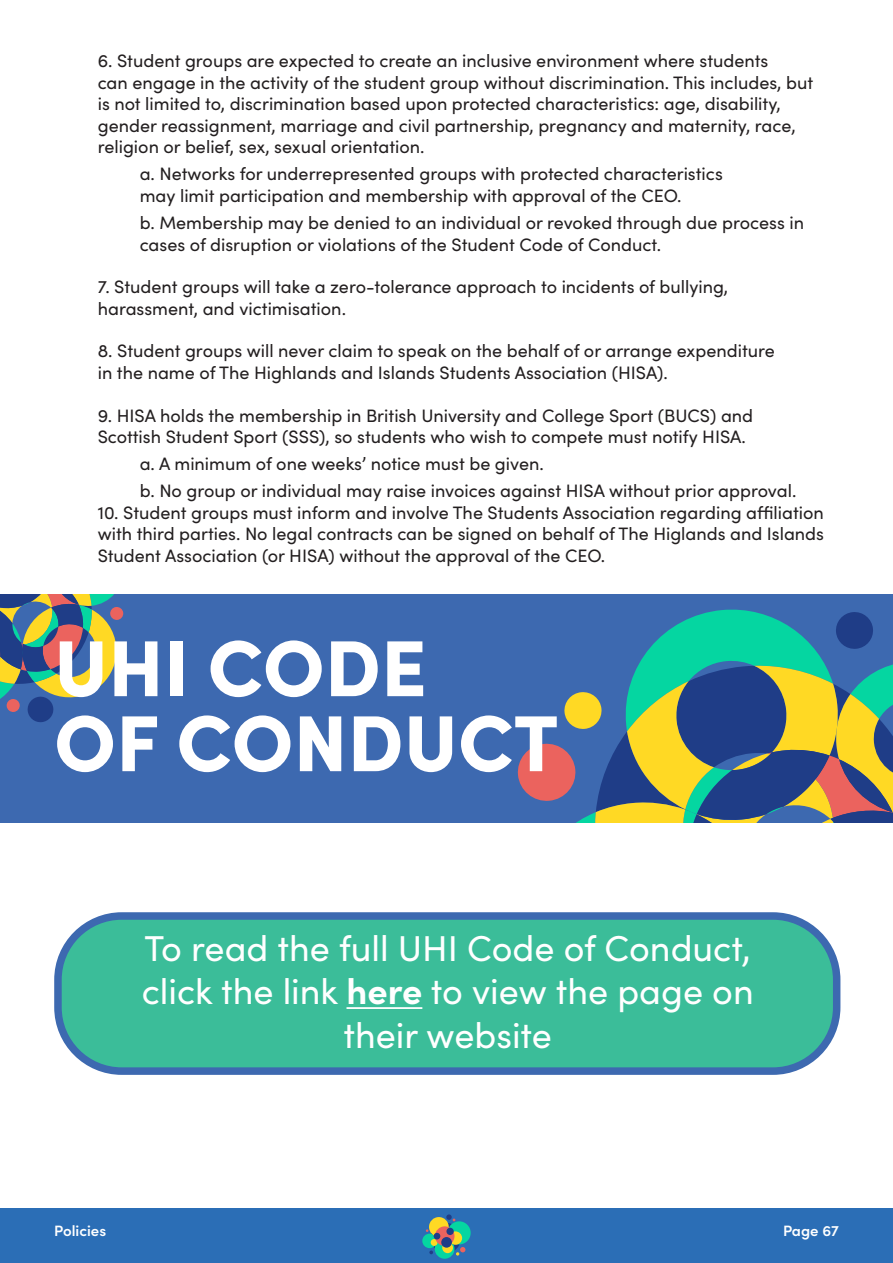
<style>
.page{position:relative;width:893px;height:1263px;background:#fff}
.page>*{position:absolute;margin:0;border:0;box-sizing:border-box;transform-origin:0 0}
.t1{font:900 79.5px/75px "Sofia Pro";color:#fff}
.t2{font:36px/43.2px "Sofia Pro";color:#fff;text-align:center}
.t3{font:18px/21.6px "Sofia Pro";color:#231f20}
.t4{font:600 15px "Sofia Pro";color:#fff}
.s1{font-weight:700}
</style>
<div class="page">
<div style="left:0;top:1209px;width:893px;height:54px;background:#2b6eb6"></div>
<svg style="left:431px;top:1223px;width:30px;height:30px"></svg>
<div style="left:422px;top:1233px;width:15px;height:15px;background:#05d6a1;border-radius:50%"></div>
<div style="left:435px;top:1239px;width:19px;height:20px;background:#05d6a1;border-radius:50%"></div>
<div style="left:448px;top:1221px;width:23px;height:23px;background:#05d6a1;border-radius:50%"></div>
<div style="left:429px;top:1217px;width:20px;height:20px;background:#ffd924;border-radius:50%"></div>
<div style="left:442px;top:1242px;width:11px;height:11px;background:#ffd924;border-radius:50%"></div>
<svg style="left:449px;top:1231px;width:13px;height:14px"></svg>
<div style="left:431px;top:1239px;width:7px;height:7px;background:#ffd924;border-radius:50%"></div>
<svg style="left:435px;top:1226px;width:19px;height:20px"></svg>
<div style="left:441px;top:1237px;width:11px;height:11px;background:#1f3d87;border-radius:50%"></div>
<svg style="left:434px;top:1233px;width:6px;height:6px"></svg>
<div style="left:446px;top:1228px;width:8px;height:7px;background:#1f3d87;border-radius:50%"></div>
<svg style="left:446px;top:1214px;width:9px;height:7px"></svg>
<svg style="left:429px;top:1250px;width:4px;height:4px"></svg>
<svg style="left:456px;top:1247px;width:9px;height:8px"></svg>
<div style="left:0;top:594px;width:893px;height:228px;background:#3d69b0"></div>
<svg style="left:516px;top:609px;width:377px;height:214px"></svg>
<svg style="left:0;top:594px;width:124px;height:128px"></svg>
<div style="left:58px;top:916px;width:779px;height:155px;background:#3bbd99;border-radius:64px"></div>
<div style="left:54px;top:912px;width:786px;height:163px;border:8px solid #3d69b0;border-radius:64px"></div>
<hr style="left:346px;top:1007px;width:76px;height:2px;background:#fff">
<p class="t3" style="left:98px;top:49px;width:717px">6. Student groups are expected to create an inclusive environment where students<br>can engage in the activity of the student group without discrimination. This includes, but is not limited to, discrimination based upon protected characteristics: age, disability, gender reassignment, marriage and civil partnership, pregnancy and maternity, race, religion or belief, sex, sexual orientation.</p>
<p class="t3" style="left:140px;top:162px;width:585px">a. Networks for underrepresented groups with protected characteristics may limit participation and membership with approval of the CEO.</p>
<p class="t3" style="left:140px;top:211px;width:666px">b. Membership may be denied to an individual or revoked through due process in cases of disruption or violations of the Student Code of Conduct.</p>
<p class="t3" style="left:98px;top:275px;width:632px">7. Student groups will take a zero-tolerance approach to incidents of bullying, harassment, and victimisation.</p>
<p class="t3" style="left:98px;top:339px;width:679px">8. Student groups will never claim to speak on the behalf of or arrange expenditure in the name of The Highlands and Islands Students Association (HISA).</p>
<p class="t3" style="left:98px;top:403px;width:657px">9. HISA holds the membership in British University and College Sport (BUCS) and<br>Scottish Student Sport (SSS), so students who wish to compete must notify HISA.</p>
<p class="t3" style="left:140px;top:449px;width:658px;line-height:27px">a. A minimum of one weeks’ notice must be given.<br>b. No group or individual may raise invoices against HISA without prior approval.</p>
<p class="t3" style="left:98px;top:501px;width:728px;text-align:justify">10. Student groups must inform and involve The Students Association regarding affiliation with third parties. No legal contracts can be signed on behalf of The Higlands and Islands Student Association (or HISA) without the approval of the CEO.</p>
<h1 class="t1" style="left:54px;top:623px;width:506px">UHI CODE<br>OF CONDUCT</h1>
<h2 class="t2" style="left:142px;top:925px;width:613px">To read the full UHI Code of Conduct, click the link <span class="s1">here</span> to view the page on their website</h2>
<p class="t4" style="left:54px;top:1219px;width:53px">Policies</p>
<p class="t4" style="left:783px;top:1219px;width:57px">Page 67</p>
</div>
